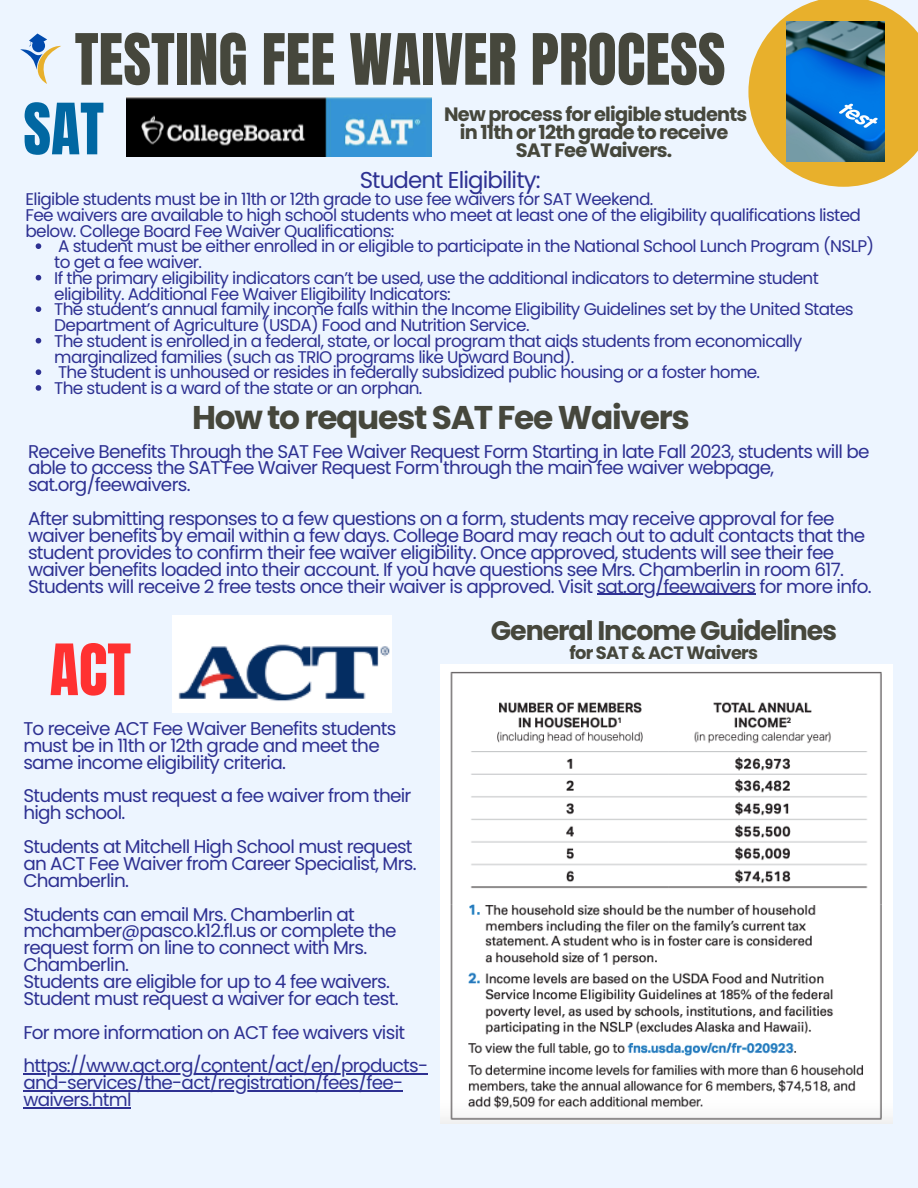
<style>
.page{position:relative;width:918px;height:1188px;background:#edf5ff}
.page>*{position:absolute;margin:0;border:0;box-sizing:border-box;transform-origin:0 0}
.t1{font:60.15px "Anton";color:#46473c}
.t2{font:60.15px "Anton";color:#0167a2}
.t3{font:60.15px "Anton";color:#ff3131}
.t4{font:700 32.85px "Poppins";letter-spacing:-.04em;color:#46473c}
.t5{font:700 26.85px "Poppins";letter-spacing:-.04em;color:#46473c}
.t6{font:22.95px "Poppins";letter-spacing:-.04em;color:#2e3192}
.t7{font:700 19.35px/18px "Poppins";letter-spacing:-.04em;color:#46473c;text-align:center}
.t8{font:18.45px/16.8px "Poppins";letter-spacing:-.04em;color:#2e3192}
.t9{font:700 17.85px "Poppins";letter-spacing:-.04em;color:#46473c}
.t10{font:16.95px/15.8px "Poppins";letter-spacing:-.04em;color:#2e3192}
</style>
<div class="page">
<svg style="left:748px;top:0;width:170px;height:187px"></svg>
<img style="left:786px;top:21px;width:98px;height:141px">
<svg style="left:20px;top:34px;width:41px;height:50px"></svg>
<img style="left:441px;top:664px;width:451px;height:459px">
<img style="left:173px;top:616px;width:219px;height:96px">
<img style="left:126px;top:97px;width:305px;height:59px">
<svg style="left:36px;top:243px;width:5px;height:6px"></svg>
<svg style="left:36px;top:275px;width:5px;height:6px"></svg>
<svg style="left:36px;top:306px;width:5px;height:6px"></svg>
<svg style="left:36px;top:338px;width:5px;height:6px"></svg>
<svg style="left:36px;top:369px;width:5px;height:6px"></svg>
<svg style="left:36px;top:385px;width:5px;height:6px"></svg>
<hr style="left:597px;top:594px;width:158px;height:1px;background:#2e3192">
<hr style="left:23px;top:1074px;width:405px;height:1px;background:#2e3192">
<hr style="left:23px;top:1090px;width:380px;height:2px;background:#2e3192">
<hr style="left:23px;top:1107px;width:108px;height:1px;background:#2e3192">
<p class="t1" style="left:75px;top:16px;width:652px">TESTING FEE WAIVER PROCESS</p>
<h4 class="t7" style="left:444px;top:105px;width:305px">New process for eligible students in 11th or 12th grade to receive</h4>
<p class="t2" style="left:23px;top:86px;width:82px">SAT</p>
<h4 class="t7" style="left:516px;top:141px;width:158px">SAT Fee Waivers.</h4>
<p class="t6" style="left:360px;top:164px;width:182px">Student Eligibility:</p>
<p class="t10" style="left:26px;top:191px;width:629px">Eligible students must be in 11th or 12th grade to use fee waivers for SAT Weekend.</p>
<p class="t10" style="left:26px;top:207px;width:837px">Fee waivers are available to high school students who meet at least one of the eligibility qualifications listed below. College Board Fee Waiver Qualifications:</p>
<p class="t10" style="left:54px;top:239px;width:821px">A student must be either enrolled in or eligible to participate in the National School Lunch Program (NSLP) to get a fee waiver.</p>
<p class="t10" style="left:54px;top:270px;width:766px">If the primary eligibility indicators can’t be used, use the additional indicators to determine student eligibility. Additional Fee Waiver Eligibility Indicators:</p>
<p class="t10" style="left:54px;top:302px;width:801px">The student’s annual family income falls within the Income Eligibility Guidelines set by the United States<br>Department of Agriculture (USDA) Food and Nutrition Service.</p>
<p class="t10" style="left:54px;top:333px;width:750px">The student is enrolled in a federal, state, or local program that aids students from economically marginalized families (such as TRIO programs like Upward Bound).</p>
<p class="t10" style="left:58px;top:365px;width:704px">The student is unhoused or resides in federally subsidized public housing or a foster home.</p>
<h2 class="t10" style="left:54px;top:380px;width:370px">The student is a ward of the state or an orphan.</h2>
<p class="t4" style="left:192px;top:395px;width:499px">How to request SAT Fee Waivers</p>
<h5 class="t8" style="left:28px;top:443px;width:843px">Receive Benefits Through the SAT Fee Waiver Request Form Starting in late Fall 2023, students will be able to access the SAT Fee Waiver Request Form through the main fee waiver webpage, sat.org/feewaivers.</h5>
<h5 class="t8" style="left:28px;top:510px;width:845px">After submitting responses to a few questions on a form, students may receive approval for fee waiver benefits by email within a few days. College Board may reach out to adult contacts that the student provides to confirm their fee waiver eligibility. Once approved, students will see their fee waiver benefits loaded into their account. If you have questions see Mrs. Chamberlin in room 617.<br>Students will receive 2 free tests once their waiver is approved. Visit sat.org/feewaivers for more info.</h5>
<h5 class="t3" style="left:50px;top:627px;width:83px">ACT</h5>
<h5 class="t8" style="left:23px;top:720px;width:375px">To receive ACT Fee Waiver Benefits students must be in 11th or 12th grade and meet the same income eligibility criteria.</h5>
<h5 class="t8" style="left:23px;top:788px;width:390px">Students must request a fee waiver from their high school.</h5>
<h5 class="t8" style="left:23px;top:838px;width:395px">Students at Mitchell High School must request an ACT Fee Waiver from Career Specialist, Mrs.<br>Chamberlin.</h5>
<h5 class="t8" style="left:23px;top:906px;width:377px">Students can email Mrs. Chamberlin at mchamber@pasco.k12.fl.us or complete the request form on line to connect with Mrs.<br>Chamberlin.<br>Students are eligible for up to 4 fee waivers.<br>Student must request a waiver for each test.</h5>
<p class="t8" style="left:23px;top:1024px;width:383px">For more information on ACT fee waivers visit</p>
<p class="t8" style="left:23px;top:1058px;width:406px">https://www.act.org/content/act/en/products-</p>
<p class="t8" style="left:23px;top:1074px;width:382px">and-services/the-act/registration/fees/fee&shy;waivers.html</p>
<h5 class="t5" style="left:491px;top:612px;width:348px">General Income Guidelines</h5>
<h5 class="t9" style="left:569px;top:640px;width:190px">for SAT &amp; ACT Waivers</h5>
</div>
